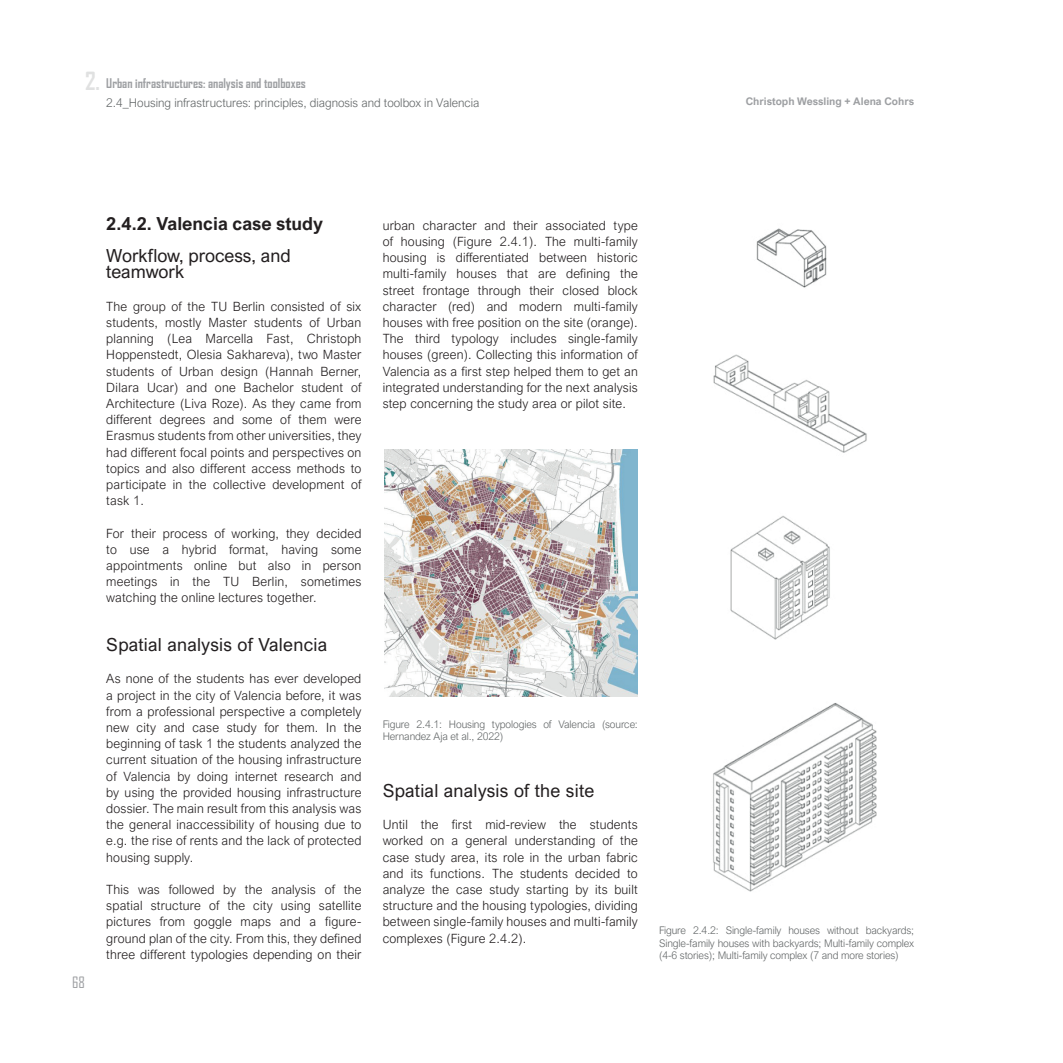
<style>
.page{position:relative;width:1063px;height:1063px;background:#fff}
.page>*{position:absolute;margin:0;border:0;box-sizing:border-box;transform-origin:0 0}
.Subtítulo_interior{font:18px/16.2px "Arial Nova";letter-spacing:.015em;color:#231f20}
.Título_interior{font:700 18px "Arial Nova";color:#231f20}
.t1{font:15px "Agency FB";color:#9d9fa2}
.Cuerpo_texto{font:300 12.75px/16.2px "Arial Nova";letter-spacing:.015em;color:#231f20;text-align:justify}
.t2{font:700 12.75px "Agency FB";color:#9d9fa2}
.t3{font:300 12px "Arial Nova";color:#636768}
.Pie_de_foto{font:300 10.5px/12.6px "Arial Nova";letter-spacing:-.01em;color:#636768;text-align:justify}
.t4{font:700 10.5px "Arial Nova";color:#9d9fa2}
.s1{font-size:24px;color:#636768}
</style>
<div class="page">
<img style="left:384px;top:449px;width:254px;height:248px">
<img style="left:756px;top:228px;width:71px;height:60px">
<img style="left:713px;top:354px;width:154px;height:99px">
<img style="left:730px;top:516px;width:100px;height:124px">
<img style="left:713px;top:703px;width:164px;height:189px">
<p class="t2" style="left:85px;top:75px;width:222px"><span class="s1">2.</span> Urban infrastructures: analysis and toolboxes</p>
<p class="t3" style="left:106px;top:96px;width:375px">2.4_Housing infrastructures: principles, diagnosis and toolbox in Valencia</p>
<p class="t4" style="left:746px;top:96px;width:170px">Christoph Wessling + Alena Cohrs</p>
<p class="t1" style="left:72px;top:974px;width:14px">68</p>
<p class="Título_interior" style="left:106px;top:213px;width:218px">2.4.2. Valencia case study</p>
<p class="Subtítulo_interior" style="left:106px;top:248px;width:186px">Workflow, process, and teamwork</p>
<p class="Cuerpo_texto" style="left:106px;top:298px;width:257px">The group of the TU Berlin consisted of six students, mostly Master students of Urban planning (Lea Marcella Fast, Christoph Hoppenstedt, Olesia Sakhareva), two Master students of Urban design (Hannah Berner, Dilara Ucar) and one Bachelor student of Architecture (Liva Roze). As they came from different degrees and some of them were Erasmus students from other universities, they had different focal points and perspectives on topics and also different access methods to participate in the collective development of task 1.</p>
<p class="Cuerpo_texto" style="left:106px;top:525px;width:257px">For their process of working, they decided to use a hybrid format, having some appointments online but also in person meetings in the TU Berlin, sometimes watching the online lectures together.</p>
<p class="Subtítulo_interior" style="left:106px;top:637px;width:222px">Spatial analysis of Valencia</p>
<p class="Cuerpo_texto" style="left:106px;top:671px;width:257px">As none of the students has ever developed a project in the city of Valencia before, it was from a professional perspective a completely new city and case study for them. In the beginning of task 1 the students analyzed the current situation of the housing infrastructure of Valencia by doing internet research and by using the provided housing infrastructure dossier. The main result from this analysis was the general inaccessibility of housing due to e.g. the rise of rents and the lack of protected housing supply.</p>
<p class="Cuerpo_texto" style="left:106px;top:881px;width:257px">This was followed by the analysis of the spatial structure of the city using satellite pictures from goggle maps and a figure&shy;ground plan of the city. From this, they defined three different typologies depending on their</p>
<p class="Cuerpo_texto" style="left:383px;top:217px;width:257px">urban character and their associated type of housing (Figure 2.4.1). The multi-family housing is differentiated between historic multi-family houses that are defining the street frontage through their closed block character (red) and modern multi-family houses with free position on the site (orange).<br>The third typology includes single-family houses (green). Collecting this information of Valencia as a first step helped them to get an integrated understanding for the next analysis step concerning the study area or pilot site.</p>
<p class="Pie_de_foto" style="left:383px;top:718px;width:257px">Figure 2.4.1: Housing typologies of Valencia (source:<br>Hernandez Aja et al., 2022)</p>
<p class="Subtítulo_interior" style="left:383px;top:782px;width:213px">Spatial analysis of the site</p>
<p class="Cuerpo_texto" style="left:383px;top:817px;width:257px">Until the first mid-review the students worked on a general understanding of the case study area, its role in the urban fabric and its functions. The students decided to analyze the case study starting by its built structure and the housing typologies, dividing between single-family houses and multi-family complexes (Figure 2.4.2).</p>
<p class="Pie_de_foto" style="left:659px;top:924px;width:257px">Figure 2.4.2: Single-family houses without backyards; Single-family houses with backyards; Multi-family complex (4-6 stories); Multi-family complex (7 and more stories)</p>
</div>
